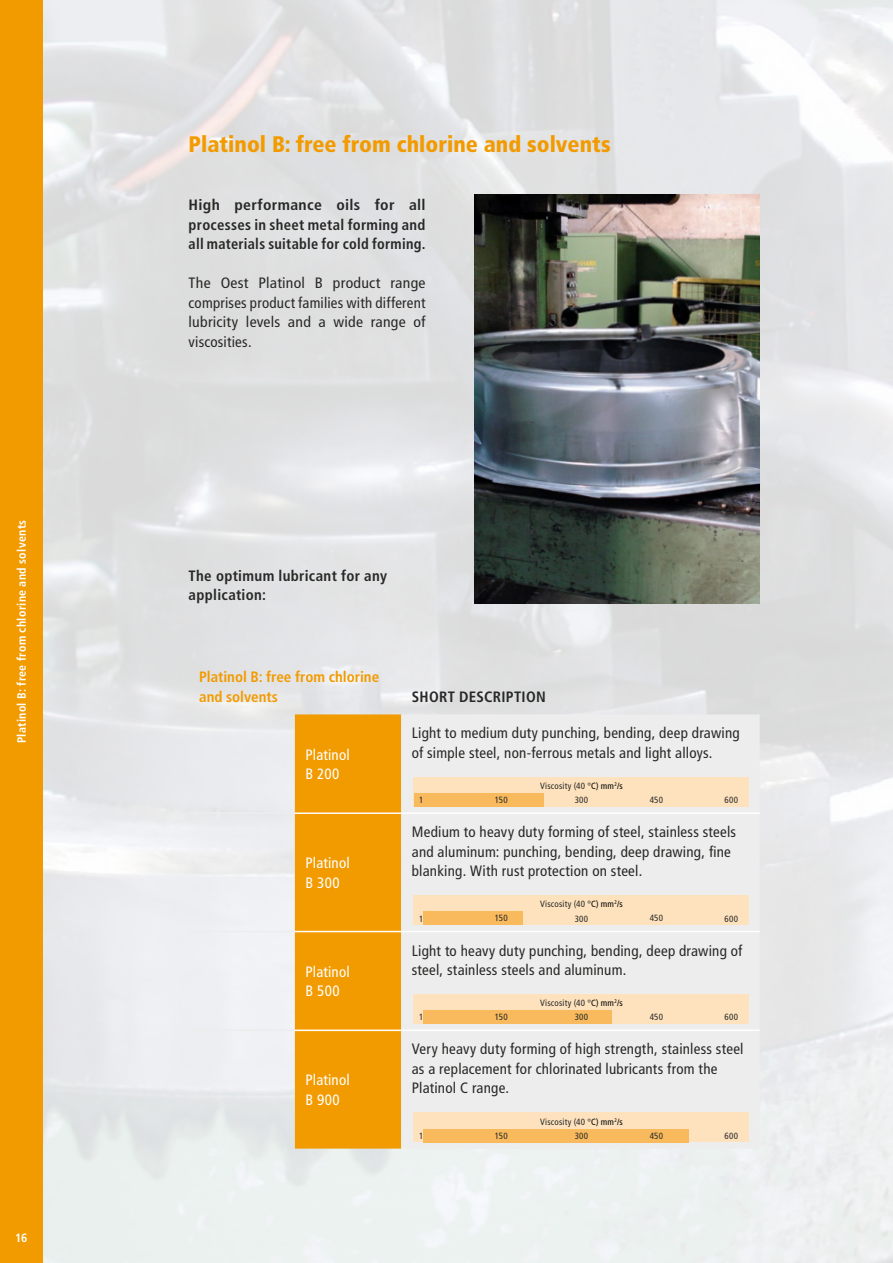
<style>
.page{position:relative;width:893px;height:1263px;background:#fff}
.page>*{position:absolute;margin:0;border:0;box-sizing:border-box;transform-origin:0 0}
.t1{font:900 condensed 22.5px "Frutiger LT Pro";color:#f29b00}
.t2{font:condensed 15px/19.5px "Frutiger LT Pro";letter-spacing:.015em;color:#282827}
.t3{font:condensed 15px/19.5px "Frutiger LT Pro";letter-spacing:.015em;color:#282827;text-align:justify;scale:1.05 1}
.t4{font:700 condensed 15px/19.5px "Frutiger LT Pro";letter-spacing:.02em;color:#282827;text-align:justify;scale:1.05 1}
.t5{font:700 condensed 15px/19.5px "Frutiger LT Pro";letter-spacing:.02em;color:#282827}
.t6{font:condensed 15px/19.5px "Frutiger LT Pro";letter-spacing:.015em;color:#fff}
.t7{font:700 condensed 15px/19.5px "Frutiger LT Pro";color:#f29b00}
.t8{font:700 condensed 12px "Frutiger LT Pro";letter-spacing:.03em;color:#fff}
.t9{font:condensed 9px "Frutiger LT Pro";letter-spacing:.025em;color:#282827}
.s1{color:#000}
</style>
<div class="page">
<img style="left:43px;top:0;width:850px;height:1263px">
<div style="left:0;top:0;width:43px;height:1263px;background:#f29b00"></div>
<img style="left:474px;top:194px;width:286px;height:409px">
<div style="left:295px;top:714px;width:106px;height:434px;background:#f29b00"></div>
<div style="left:401px;top:714px;width:359px;height:434px;background:#ededed"></div>
<hr style="left:189px;top:1029px;width:106px;height:2px;background:#ededed">
<hr style="left:295px;top:1029px;width:106px;height:2px;background:#fff">
<hr style="left:401px;top:1029px;width:359px;height:2px;background:#fff">
<hr style="left:189px;top:812px;width:106px;height:2px;background:#ededed">
<hr style="left:189px;top:931px;width:106px;height:1px;background:#ededed">
<hr style="left:295px;top:812px;width:106px;height:2px;background:#fff">
<hr style="left:295px;top:931px;width:106px;height:1px;background:#fff">
<hr style="left:401px;top:812px;width:359px;height:2px;background:#fff">
<hr style="left:401px;top:931px;width:359px;height:1px;background:#fff">
<div style="left:414px;top:777px;width:335px;height:29px;background:#fde2bd"></div>
<div style="left:414px;top:793px;width:130px;height:13px;background:#f8ba5d"></div>
<div style="left:414px;top:895px;width:335px;height:30px;background:#fde2bd"></div>
<div style="left:423px;top:911px;width:100px;height:14px;background:#f8ba5d"></div>
<div style="left:414px;top:994px;width:335px;height:29px;background:#fde2bd"></div>
<div style="left:423px;top:1010px;width:188px;height:13px;background:#f8ba5d"></div>
<div style="left:414px;top:1112px;width:335px;height:30px;background:#fde2bd"></div>
<div style="left:423px;top:1129px;width:265px;height:13px;background:#f8ba5d"></div>
<p class="t8" style="left:14px;top:743px;width:225px;rotate:-90deg">Platinol B: free from chlorine and solvents</p>
<p class="t8" style="left:15px;top:1230px;width:14px">16</p>
<h1 class="t1" style="left:189px;top:130px;width:423px">Platinol B: free from chlorine and solvents</h1>
<p class="t4" style="left:189px;top:195px;width:227px">High performance oils for all processes in sheet metal forming and all materials suitable for cold forming.</p>
<p class="t3" style="left:189px;top:273px;width:227px">The Oest Platinol B product range comprises product families with different lubricity levels and a wide range of viscosities.</p>
<p class="t5" style="left:189px;top:566px;width:200px">The optimum lubricant for any application:</p>
<p class="t7" style="left:199px;top:667px;width:181px">Platinol B: free from chlorine and solvents</p>
<p class="t6" style="left:305px;top:745px;width:46px">Platinol<br>B 200</p>
<p class="t6" style="left:306px;top:853px;width:46px">Platinol<br>B 300</p>
<p class="t6" style="left:306px;top:962px;width:46px">Platinol<br>B 500</p>
<p class="t6" style="left:306px;top:1070px;width:46px">Platinol<br>B 900</p>
<p class="t5" style="left:412px;top:687px;width:136px">SHORT DESCRIPTION</p>
<p class="t2" style="left:412px;top:724px;width:329px">Light to medium duty punching, bending, deep drawing of simple steel, non-ferrous metals and light alloys.</p>
<p class="t9" style="left:540px;top:780px;width:84px">Viscosity (40 °<span class="s1">C) mm</span><sup>2</sup><span class="s1">/s</span></p>
<p class="t9" style="left:419px;top:795px;width:6px">1</p>
<p class="t9" style="left:495px;top:795px;width:14px">150</p>
<p class="t9" style="left:575px;top:795px;width:15px">300</p>
<p class="t9" style="left:650px;top:795px;width:15px">450</p>
<p class="t9" style="left:725px;top:795px;width:15px">600</p>
<p class="t2" style="left:412px;top:822px;width:326px">Medium to heavy duty forming of steel, stainless steels and aluminum: punching, bending, deep drawing, fine blanking. With rust protection on steel.</p>
<p class="t9" style="left:540px;top:899px;width:84px">Viscosity (40 °<span class="s1">C) mm</span><sup>2</sup><span class="s1">/s</span></p>
<p class="t9" style="left:419px;top:913px;width:6px">1</p>
<p class="t9" style="left:495px;top:913px;width:14px">150</p>
<p class="t9" style="left:575px;top:913px;width:15px">300</p>
<p class="t9" style="left:650px;top:913px;width:15px">450</p>
<p class="t9" style="left:725px;top:913px;width:15px">600</p>
<p class="t2" style="left:412px;top:941px;width:332px">Light to heavy duty punching, bending, deep drawing of steel, stainless steels and aluminum.</p>
<p class="t9" style="left:540px;top:997px;width:84px">Viscosity (40 °<span class="s1">C) mm</span><sup>2</sup><span class="s1">/s</span></p>
<p class="t9" style="left:419px;top:1012px;width:6px">1</p>
<p class="t9" style="left:495px;top:1012px;width:14px">150</p>
<p class="t9" style="left:575px;top:1012px;width:15px">300</p>
<p class="t9" style="left:650px;top:1012px;width:15px">450</p>
<p class="t9" style="left:725px;top:1012px;width:15px">600</p>
<p class="t2" style="left:412px;top:1039px;width:333px">Very heavy duty forming of high strength, stainless steel as a replacement for chlorinated lubricants from the<br>Platinol C range.</p>
<p class="t9" style="left:540px;top:1116px;width:84px">Viscosity (40 °<span class="s1">C) mm</span><sup>2</sup><span class="s1">/s</span></p>
<p class="t9" style="left:419px;top:1131px;width:6px">1</p>
<p class="t9" style="left:495px;top:1130px;width:14px">150</p>
<p class="t9" style="left:575px;top:1131px;width:15px">300</p>
<p class="t9" style="left:650px;top:1130px;width:15px">450</p>
<p class="t9" style="left:725px;top:1131px;width:15px">600</p>
</div>
